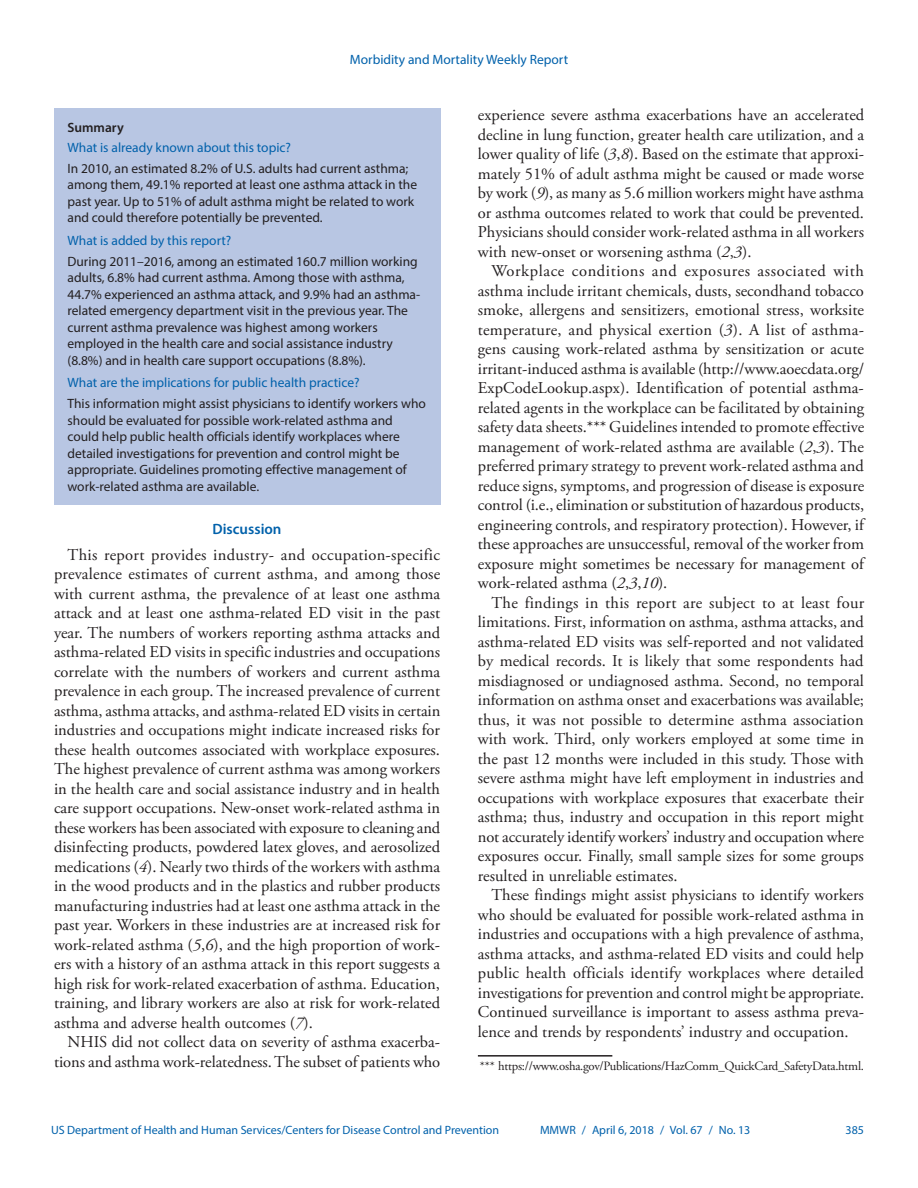
<style>
.page{position:relative;width:918px;height:1188px;background:#fff}
.page>*{position:absolute;margin:0;border:0;box-sizing:border-box;transform-origin:0 0}
.t1{font:16.5px/19.5px "Adobe Garamond Pro";color:#231f20;text-align:justify}
.t2{font:600 15px "Myriad Pro";color:#0161ab}
.t3{font:13.5px/16.5px "Myriad Pro";color:#231f20}
.t4{font:13.5px "Myriad Pro";color:#0161ab}
.t5{font:600 13.5px "Myriad Pro";color:#231f20}
.t6{font:12.75px "Adobe Garamond Pro";letter-spacing:-.02em;color:#231f20}
.t7{font:12px "Myriad Pro";color:#0161ab}
.s1{font-style:italic}
</style>
<div class="page">
<div style="left:54px;top:108px;width:386px;height:396px;background:#b8c6e3"></div>
<hr style="left:478px;top:1055px;width:134px;height:2px;background:#231f20">
<p class="t4" style="left:350px;top:51px;width:220px">Morbidity and Mortality Weekly Report</p>
<p class="t5" style="left:68px;top:119px;width:58px">Summary</p>
<p class="t4" style="left:68px;top:139px;width:225px">What is already known about this topic?</p>
<p class="t3" style="left:68px;top:160px;width:351px">In 2010, an estimated 8.2% of U.S. adults had current asthma; among them, 49.1% reported at least one asthma attack in the past year. Up to 51% of adult asthma might be related to work and could therefore potentially be prevented.</p>
<p class="t4" style="left:68px;top:232px;width:165px">What is added by this report?</p>
<p class="t3" style="left:68px;top:253px;width:354px">During 2011–2016, among an estimated 160.7 million working adults, 6.8% had current asthma. Among those with asthma, 44.7% experienced an asthma attack, and 9.9% had an asthma&shy;related emergency department visit in the previous year. The current asthma prevalence was highest among workers employed in the health care and social assistance industry (8.8%) and in health care support occupations (8.8%).</p>
<p class="t4" style="left:68px;top:375px;width:294px">What are the implications for public health practice?</p>
<p class="t3" style="left:68px;top:395px;width:360px">This information might assist physicians to identify workers who should be evaluated for possible work-related asthma and could help public health officials identify workplaces where detailed investigations for prevention and control might be appropriate. Guidelines promoting effective management of work-related asthma are available.</p>
<p class="t2" style="left:213px;top:519px;width:71px">Discussion</p>
<p class="t1" style="left:54px;top:546px;width:388px;text-indent:13px">This report provides industry- and occupation-specific prevalence estimates of current asthma, and among those with current asthma, the prevalence of at least one asthma attack and at least one asthma-related ED visit in the past year. The numbers of workers reporting asthma attacks and asthma-related ED visits in specific industries and occupations correlate with the numbers of workers and current asthma prevalence in each group. The increased prevalence of current asthma, asthma attacks, and asthma-related ED visits in certain industries and occupations might indicate increased risks for these health outcomes associated with workplace exposures.<br>The highest prevalence of current asthma was among workers in the health care and social assistance industry and in health care support occupations. New-onset work-related asthma in these workers has been associated with exposure to cleaning and disinfecting products, powdered latex gloves, and aerosolized medications (<span class="s1">4</span>). Nearly two thirds of the workers with asthma in the wood products and in the plastics and rubber products manufacturing industries had at least one asthma attack in the past year. Workers in these industries are at increased risk for work-related asthma (<span class="s1">5</span>,<span class="s1">6</span>), and the high proportion of work&shy;ers with a history of an asthma attack in this report suggests a high risk for work-related exacerbation of asthma. Education, training, and library workers are also at risk for work-related asthma and adverse health outcomes (<span class="s1">7</span>).</p>
<p class="t1" style="left:54px;top:1033px;width:388px;text-align:right">NHIS did not collect data on severity of asthma exacerba&shy;tions and asthma work-relatedness. The subset of patients who</p>
<p class="t1" style="left:478px;top:106px;width:388px">experience severe asthma exacerbations have an accelerated decline in lung function, greater health care utilization, and a lower quality of life (<span class="s1">3</span>,<span class="s1">8</span>). Based on the estimate that approxi&shy;mately 51% of adult asthma might be caused or made worse by work (<span class="s1">9</span>), as many as 5.6 million workers might have asthma or asthma outcomes related to work that could be prevented.<br>Physicians should consider work-related asthma in all workers with new-onset or worsening asthma (<span class="s1">2</span>,<span class="s1">3</span>).</p>
<p class="t1" style="left:478px;top:262px;width:388px;text-indent:13px">Workplace conditions and exposures associated with asthma include irritant chemicals, dusts, secondhand tobacco smoke, allergens and sensitizers, emotional stress, worksite temperature, and physical exertion (<span class="s1">3</span>). A list of asthma&shy;gens causing work-related asthma by sensitization or acute irritant-induced asthma is available (http://www.aoecdata.org/ ExpCodeLookup.aspx). Identification of potential asthma&shy;related agents in the workplace can be facilitated by obtaining safety data sheets.*** Guidelines intended to promote effective management of work-related asthma are available (<span class="s1">2</span>,<span class="s1">3</span>). The preferred primary strategy to prevent work-related asthma and reduce signs, symptoms, and progression of disease is exposure control (i.e., elimination or substitution of hazardous products, engineering controls, and respiratory protection). However, if these approaches are unsuccessful, removal of the worker from exposure might sometimes be necessary for management of work-related asthma (<span class="s1">2</span>,<span class="s1">3</span>,<span class="s1">10</span>).</p>
<p class="t1" style="left:478px;top:593px;width:388px;text-indent:13px">The findings in this report are subject to at least four limitations. First, information on asthma, asthma attacks, and asthma-related ED visits was self-reported and not validated by medical records. It is likely that some respondents had misdiagnosed or undiagnosed asthma. Second, no temporal information on asthma onset and exacerbations was available; thus, it was not possible to determine asthma association with work. Third, only workers employed at some time in the past 12 months were included in this study. Those with severe asthma might have left employment in industries and occupations with workplace exposures that exacerbate their asthma; thus, industry and occupation in this report might not accurately identify workers’ industry and occupation where exposures occur. Finally, small sample sizes for some groups resulted in unreliable estimates.</p>
<p class="t1" style="left:478px;top:886px;width:388px;text-indent:13px">These findings might assist physicians to identify workers who should be evaluated for possible work-related asthma in industries and occupations with a high prevalence of asthma, asthma attacks, and asthma-related ED visits and could help public health officials identify workplaces where detailed investigations for prevention and control might be appropriate.<br>Continued surveillance is important to assess asthma preva&shy;lence and trends by respondents’ industry and occupation.</p>
<p class="t6" style="left:480px;top:1059px;width:386px">*** https://www.osha.gov/Publications/HazComm_QuickCard_SafetyData.html.</p>
<p class="t7" style="left:51px;top:1123px;width:450px">US Department of Health and Human Services/Centers for Disease Control and Prevention</p>
<p class="t7" style="left:540px;top:1123px;width:212px">MMWR / April 6, 2018 / Vol. 67 / No. 13</p>
<p class="t7" style="left:846px;top:1123px;width:20px">385</p>
</div>
